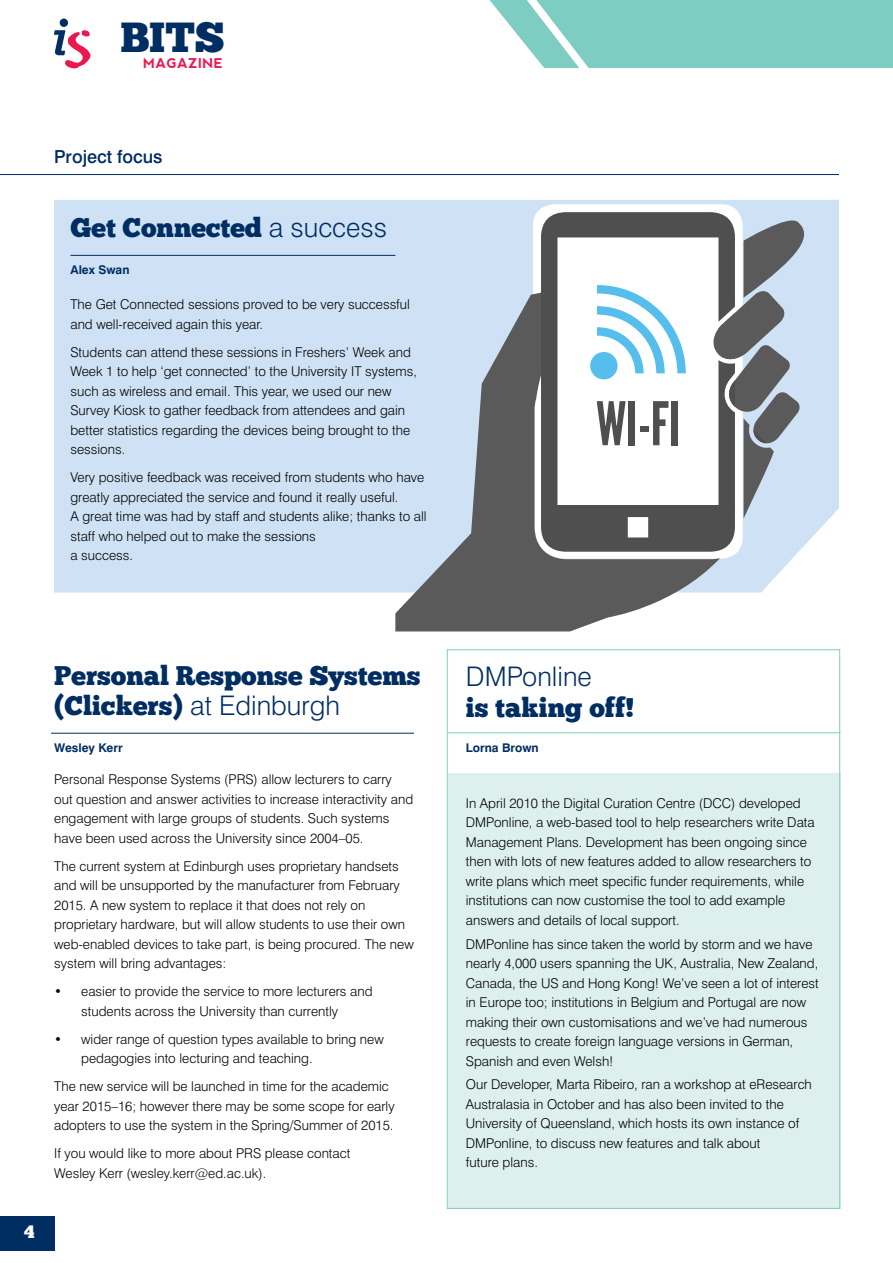
<style>
.page{position:relative;width:893px;height:1263px;background:#fff}
.page>*{position:absolute;margin:0;border:0;box-sizing:border-box;transform-origin:0 0}
.t1{font:42.15px "Chunk Five";color:#002d62}
.t2{font:27px "Chunk Five";color:#002d62}
.t3{font:300 27px "Swiss 721 BT";color:#002d62}
.t4{font:500 18px "Swiss 721 BT";color:#002d62}
.t5{font:18px "Chunk Five";color:#fff}
.t6{font:300 13.5px/19.5px "Swiss 721 BT";color:#000}
.t7{font:700 13.5px "nevis";letter-spacing:.025em;color:#ed174f}
.t8{font:700 12px "Swiss 721 BT";color:#002d62}
.s1{font-family:"Swiss 721 BT";font-weight:300}
.s2{font-family:"Chunk Five";font-weight:400}
</style>
<div class="page">
<svg style="left:54px;top:19px;width:37px;height:50px"></svg>
<svg style="left:489px;top:0;width:404px;height:68px;background:#8ad1c8"></svg>
<div style="left:0;top:1216px;width:54px;height:34px;background:#002d62"></div>
<hr style="left:51px;top:733px;width:363px;height:1px;background:#002d62">
<div style="left:54px;top:200px;width:785px;height:392px;background:#cfe2f5"></div>
<svg style="left:840px;top:1138px;width:1px;height:71px"></svg>
<hr style="left:70px;top:255px;width:325px;height:1px;background:#002d62">
<div style="left:448px;top:773px;width:392px;height:436px;background:#ddf0ed"></div>
<hr style="left:448px;top:732px;width:392px;height:1px;background:#7ecdc3">
<hr style="left:0;top:174px;width:839px;height:1px;background:#002d62">
<div style="left:533px;top:204px;width:210px;height:355px;background:#fff;border-radius:21px"></div>
<svg style="left:395px;top:292px;width:325px;height:339px;background:#99a1a8"></svg>
<svg style="left:735px;top:214px;width:78px;height:305px;background:#a3acb6"></svg>
<svg style="left:541px;top:212px;width:194px;height:340px"></svg>
<h1 class="t1" style="left:120px;top:18px;width:106px">BITS</h1>
<p class="t7" style="left:143px;top:55px;width:81px">MAGAZINE</p>
<h3 class="t4" style="left:54px;top:146px;width:110px">Project focus</h3>
<h2 class="t2" style="left:70px;top:215px;width:318px">Get Connected <span class="s1">a success</span></h2>
<p class="t8" style="left:70px;top:263px;width:61px">Alex Swan</p>
<p class="t6" style="left:70px;top:295px;width:341px">The Get Connected sessions proved to be very successful and well-received again this year.</p>
<p class="t6" style="left:70px;top:342px;width:348px">Students can attend these sessions in Freshers’ Week and Week 1 to help ‘get connected’ to the University IT systems, such as wireless and email. This year, we used our new Survey Kiosk to gather feedback from attendees and gain better statistics regarding the devices being brought to the sessions.</p>
<p class="t6" style="left:70px;top:468px;width:358px">Very positive feedback was received from students who have greatly appreciated the service and found it really useful.<br>A great time was had by staff and students alike; thanks to all staff who helped out to make the sessions<br>a success.</p>
<h3 class="t5" style="left:24px;top:1223px;width:12px">4</h3>
<h2 class="t2" style="left:54px;top:663px;width:368px">Personal Response Systems</h2>
<h2 class="t3" style="left:54px;top:689px;width:287px"><span class="s2">(Clickers)</span> at Edinburgh</h2>
<p class="t8" style="left:54px;top:740px;width:70px">Wesley Kerr</p>
<p class="t6" style="left:54px;top:769px;width:360px">Personal Response Systems (PRS) allow lecturers to carry out question and answer activities to increase interactivity and engagement with large groups of students. Such systems have been used across the University since 2004–05.</p>
<p class="t6" style="left:54px;top:856px;width:361px">The current system at Edinburgh uses proprietary handsets and will be unsupported by the manufacturer from February 2015. A new system to replace it that does not rely on proprietary hardware, but will allow students to use their own web-enabled devices to take part, is being procured. The new system will bring advantages:</p>
<p class="t6" style="left:54px;top:981px;width:320px;text-align:center">• easier to provide the service to more lecturers and students across the University than currently</p>
<p class="t6" style="left:81px;top:1029px;width:304px;text-indent:-27px">• wider range of question types available to bring new pedagogies into lecturing and teaching.</p>
<p class="t6" style="left:54px;top:1076px;width:342px">The new service will be launched in time for the academic year 2015–16; however there may be some scope for early adopters to use the system in the Spring/Summer of 2015.</p>
<p class="t6" style="left:54px;top:1143px;width:298px">If you would like to more about PRS please contact<br>Wesley Kerr (wesley.kerr@ed.ac.uk).</p>
<h2 class="t3" style="left:466px;top:660px;width:127px">DMPonline</h2>
<h2 class="t2" style="left:466px;top:695px;width:170px">is taking off!</h2>
<p class="t8" style="left:466px;top:740px;width:74px">Lorna Brown</p>
<p class="t6" style="left:466px;top:793px;width:350px">In April 2010 the Digital Curation Centre (DCC) developed DMPonline, a web-based tool to help researchers write Data Management Plans. Development has been ongoing since then with lots of new features added to allow researchers to write plans which meet specific funder requirements, while institutions can now customise the tool to add example answers and details of local support.</p>
<p class="t6" style="left:466px;top:934px;width:354px">DMPonline has since taken the world by storm and we have nearly 4,000 users spanning the UK, Australia, New Zealand, Canada, the US and Hong Kong! We’ve seen a lot of interest in Europe too; institutions in Belgium and Portugal are now making their own customisations and we’ve had numerous requests to create foreign language versions in German, Spanish and even Welsh!</p>
<p class="t6" style="left:466px;top:1074px;width:348px">Our Developer, Marta Ribeiro, ran a workshop at eResearch Australasia in October and has also been invited to the University of Queensland, which hosts its own instance of DMPonline, to discuss new features and talk about<br>future plans.</p>
</div>
